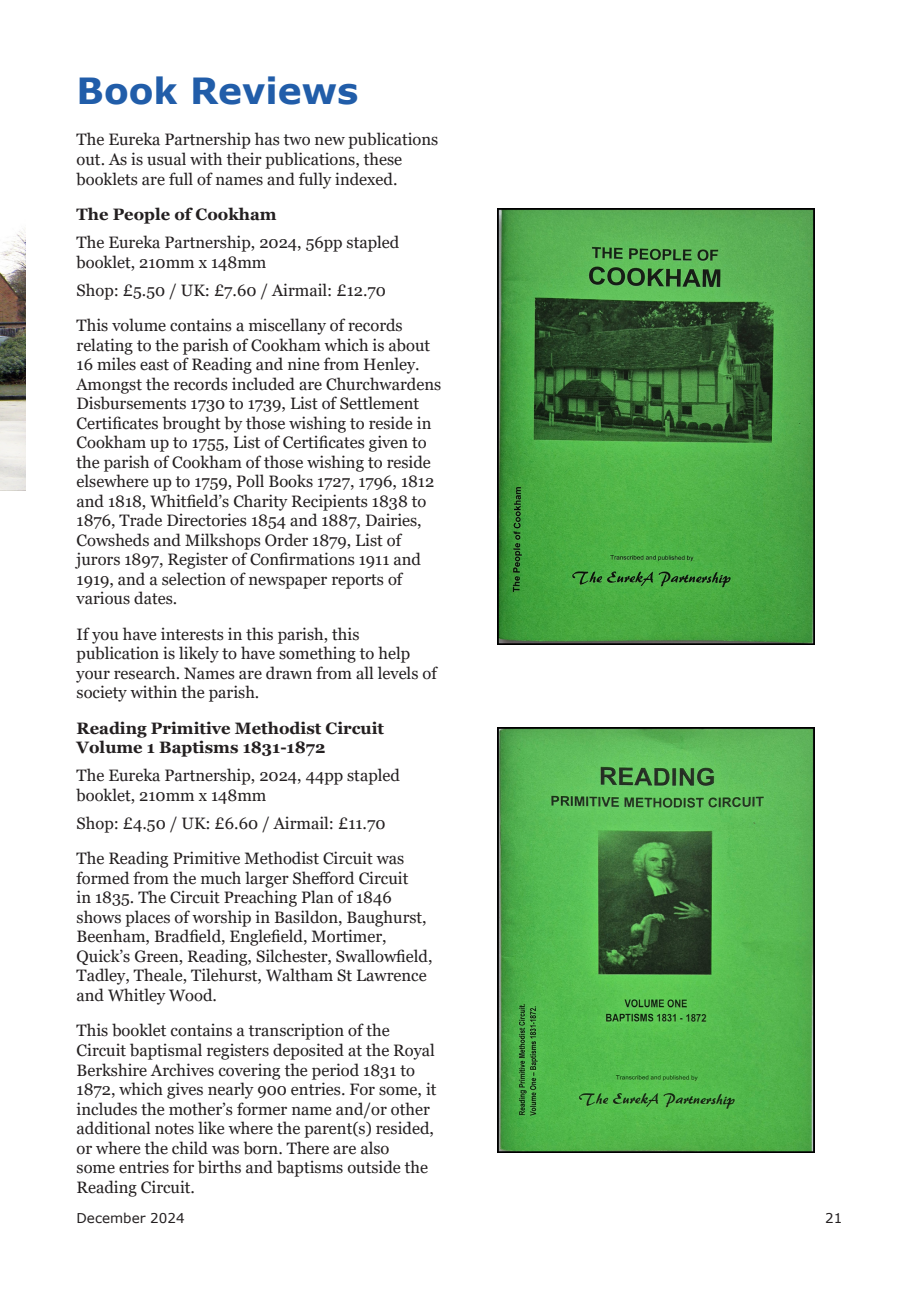
<style>
.page{position:relative;width:919px;height:1289px;background:#fff}
.page>*{position:absolute;margin:0;border:0;box-sizing:border-box;transform-origin:0 0}
.Body_Text{font:700 36px "Verdana";color:#215da9}
.Body_Text-2{font:16.5px/19.5px "Georgia";color:#231f20}
.Body_Text-3{font:700 16.5px/19.5px "Georgia";color:#231f20}
.t1{font:13.5px "Verdana";color:#231f20}
</style>
<div class="page">
<img style="left:0;top:228px;width:26px;height:193px">
<div style="left:0;top:421px;width:26px;height:69px;background:linear-gradient(to bottom,#f3f1ed,#e6e5e1)"></div>
<img style="left:497px;top:208px;width:317px;height:436px">
<img style="left:497px;top:727px;width:317px;height:425px">
<p class="Body_Text" style="left:77px;top:65px;width:283px">Book Reviews</p>
<p class="Body_Text-2" style="left:77px;top:130px;width:363px">The Eureka Partnership has two new publications out. As is usual with their publications, these booklets are full of names and fully indexed.</p>
<p class="Body_Text-3" style="left:77px;top:205px;width:201px">The People of Cookham</p>
<p class="Body_Text-2" style="left:77px;top:233px;width:324px">The Eureka Partnership, 2024, 56pp stapled booklet, 210mm x 148mm</p>
<p class="Body_Text-2" style="left:77px;top:280px;width:311px">Shop: £5.50 / UK: £7.60 / Airmail: £12.70</p>
<p class="Body_Text-2" style="left:77px;top:316px;width:366px">This volume contains a miscellany of records relating to the parish of Cookham which is about 16 miles east of Reading and nine from Henley.<br>Amongst the records included are Churchwardens Disbursements 1730 to 1739, List of Settlement Certificates brought by those wishing to reside in Cookham up to 1755, List of Certificates given to the parish of Cookham of those wishing to reside elsewhere up to 1759, Poll Books 1727, 1796, 1812 and 1818, Whitfield’s Charity Recipients 1838 to 1876, Trade Directories 1854 and 1887, Dairies, Cowsheds and Milkshops Order 1879, List of jurors 1897, Register of Confirmations 1911 and 1919, and a selection of newspaper reports of various dates.</p>
<p class="Body_Text-2" style="left:77px;top:624px;width:361px">If you have interests in this parish, this publication is likely to have something to help your research. Names are drawn from all levels of society within the parish.</p>
<p class="Body_Text-3" style="left:77px;top:718px;width:309px">Reading Primitive Methodist Circuit<br>Volume 1 Baptisms 1831-1872</p>
<p class="Body_Text-2" style="left:77px;top:766px;width:325px">The Eureka Partnership, 2024, 44pp stapled booklet, 210mm x 148mm</p>
<p class="Body_Text-2" style="left:77px;top:813px;width:310px">Shop: £4.50 / UK: £6.60 / Airmail: £11.70</p>
<p class="Body_Text-2" style="left:77px;top:849px;width:357px">The Reading Primitive Methodist Circuit was formed from the much larger Shefford Circuit<br>in 1835. The Circuit Preaching Plan of 1846 shows places of worship in Basildon, Baughurst, Beenham, Bradfield, Englefield, Mortimer, Quick’s Green, Reading, Silchester, Swallowfield, Tadley, Theale, Tilehurst, Waltham St Lawrence and Whitley Wood.</p>
<p class="Body_Text-2" style="left:77px;top:1021px;width:361px">This booklet contains a transcription of the Circuit baptismal registers deposited at the Royal Berkshire Archives covering the period 1831 to 1872, which gives nearly 900 entries. For some, it includes the mother’s former name and/or other additional notes like where the parent(s) resided, or where the child was born. There are also<br>some entries for births and baptisms outside the Reading Circuit.</p>
<p class="t1" style="left:77px;top:1208px;width:109px">December 2024</p>
<p class="t1" style="left:825px;top:1208px;width:19px">21</p>
</div>
